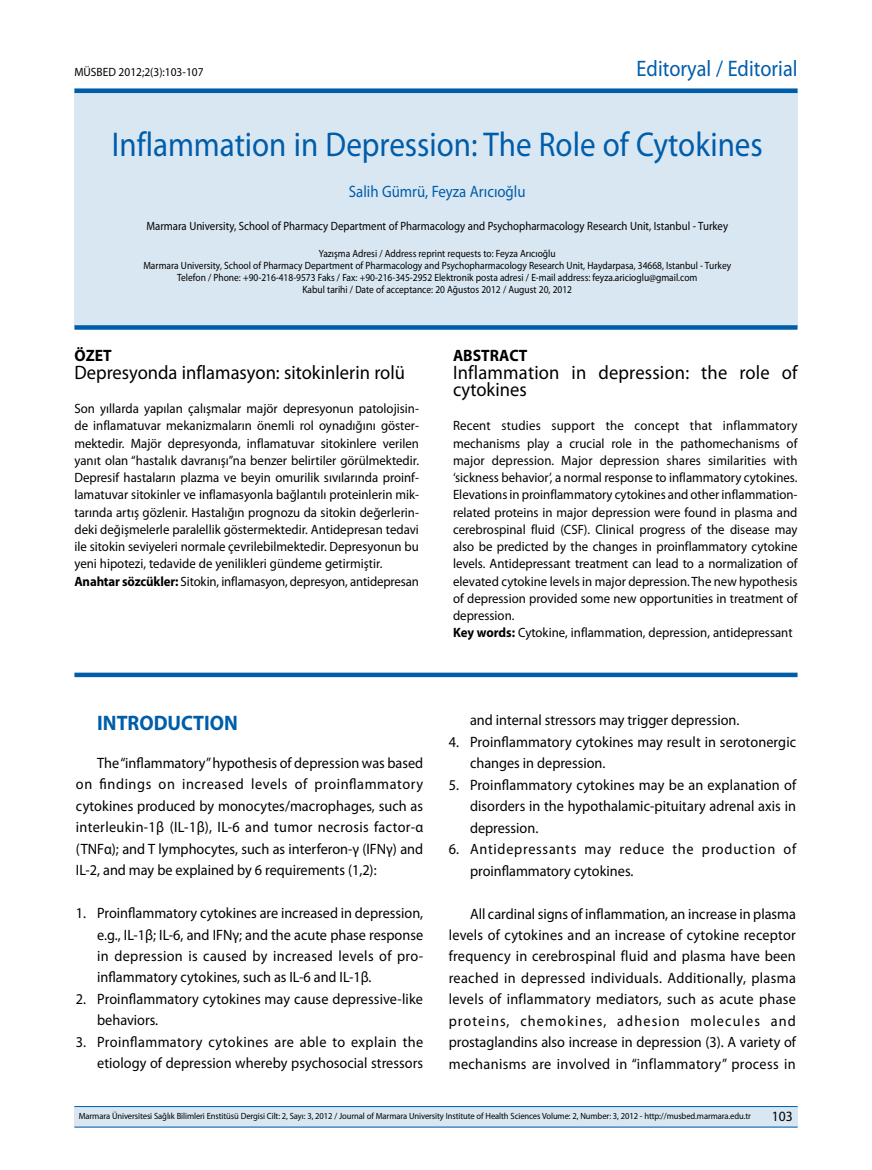
<style>
.page{position:relative;width:872px;height:1170px;background:#fff}
.page>*{position:absolute;margin:0;border:0;box-sizing:border-box;transform-origin:0 0}
.t1{font:34.5px "Myriad Pro";color:#005daa;scale:.9 1}
.t2{font:22.5px "Myriad Pro";color:#005daa;scale:.9 1}
.t3{font:700 21px "Myriad Pro";color:#005daa;scale:.95 1}
.t4{font:19.5px/17.2px "Myriad Pro";color:#000;scale:.95 1}
.t5{font:16.5px "Myriad Pro";color:#005daa;scale:.9 1}
.t6{font:700 16.5px "Myriad Pro";color:#000;scale:.95 1}
.t7{font:15px/21.5px "Myriad Pro";letter-spacing:.005em;color:#000;text-align:justify;scale:.95 1}
.t8{font:15px/21.5px "Myriad Pro";letter-spacing:.05em;color:#000;scale:.95 1}
.t9{font:14.25px "Myriad Pro";color:#000;scale:.95 1}
.t10{font:13.5px/17.2px "Myriad Pro";color:#000;scale:.95 1}
.t11{font:12px "Myriad Pro";color:#000;scale:.9 1}
.t12{font:12px "Myriad Pro";color:#000;scale:.95 1}
.t13{font:10.5px/12px "Myriad Pro";color:#000;text-align:center;scale:.9 1}
.t14{font:9px "Myriad Pro";letter-spacing:-.01em;color:#000;scale:.95 1}
.s1{font-weight:700}
</style>
<div class="page">
<div style="left:74px;top:1106px;width:723px;height:21px;background:#d9e7f2"></div>
<hr style="left:74px;top:1126px;width:723px;height:1px;background:#005daa">
<hr style="left:74px;top:1106px;width:723px;height:1px;background:#005daa">
<div style="left:74px;top:88px;width:723px;height:239px;background:#d9e7f2"></div>
<div style="left:74px;top:325px;width:723px;height:5px;background:#005daa"></div>
<div style="left:74px;top:672px;width:723px;height:5px;background:#005daa"></div>
<div style="left:74px;top:88px;width:723px;height:5px;background:#005daa"></div>
<p class="t12" style="left:74px;top:65px;width:137px">MÜSBED 2012;2(3):103-107</p>
<h2 class="t2" style="left:636px;top:55px;width:180px">Editoryal / Editorial</h2>
<h1 class="t1" style="left:112px;top:123px;width:725px">Inflammation in Depression: The Role of Cytokines</h1>
<p class="t5" style="left:349px;top:181px;width:198px">Salih Gümrü, Feyza Arıcıoğlu</p>
<p class="t11" style="left:146px;top:218px;width:648px">Marmara University, School of Pharmacy Department of Pharmacology and Psychopharmacology Research Unit, Istanbul - Turkey</p>
<p class="t13" style="left:143px;top:247px;width:654px">Yazışma Adresi / Address reprint requests to: Feyza Arıcıoğlu<br>Marmara University, School of Pharmacy Department of Pharmacology and Psychopharmacology Research Unit, Haydarpasa, 34668, Istanbul - Turkey Telefon / Phone: +90-216-418-9573 Faks / Fax: +90-216-345-2952 Elektronik posta adresi / E-mail address: feyza.aricioglu@gmail.com<br>Kabul tarihi / Date of acceptance: 20 Ağustos 2012 / August 20, 2012</p>
<p class="t6" style="left:74px;top:345px;width:41px">ÖZET</p>
<h3 class="t4" style="left:74px;top:363px;width:349px">Depresyonda inflamasyon: sitokinlerin rolü</h3>
<p class="t10" style="left:74px;top:399px;width:364px">Son yıllarda yapılan çalışmalar majör depresyonun patolojisin&shy;de inflamatuvar mekanizmaların önemli rol oynadığını göster&shy;mektedir. Majör depresyonda, inflamatuvar sitokinlere verilen yanıt olan “hastalık davranışı”na benzer belirtiler görülmektedir.<br>Depresif hastaların plazma ve beyin omurilik sıvılarında proinf&shy;lamatuvar sitokinler ve inflamasyonla bağlantılı proteinlerin mik&shy;tarında artış gözlenir. Hastalığın prognozu da sitokin değerlerin&shy;deki değişmelerle paralellik göstermektedir. Antidepresan tedavi ile sitokin seviyeleri normale çevrilebilmektedir. Depresyonun bu yeni hipotezi, tedavide de yenilikleri gündeme getirmiştir.<br><span class="s1">Anahtar sözcükler:</span> Sitokin, inflamasyon, depresyon, antidepresan</p>
<p class="t6" style="left:453px;top:345px;width:80px">ABSTRACT</p>
<h3 class="t4" style="left:453px;top:363px;width:364px">Inflammation in depression: the role of cytokines</h3>
<p class="t10" style="left:453px;top:417px;width:364px">Recent studies support the concept that inflammatory mechanisms play a crucial role in the pathomechanisms of major depression. Major depression shares similarities with ‘sickness behavior’, a normal response to inflammatory cytokines.<br>Elevations in proinflammatory cytokines and other inflammation&shy;related proteins in major depression were found in plasma and cerebrospinal fluid (CSF). Clinical progress of the disease may also be predicted by the changes in proinflammatory cytokine levels. Antidepressant treatment can lead to a normalization of elevated cytokine levels in major depression. The new hypothesis of depression provided some new opportunities in treatment of depression.<br><span class="s1">Key words:</span> Cytokine, inflammation, depression, antidepressant</p>
<h3 class="t3" style="left:97px;top:709px;width:150px">INTRODUCTION</h3>
<p class="t7" style="left:76px;top:751px;width:367px;text-indent:21px">The “inflammatory” hypothesis of depression was based on findings on increased levels of proinflammatory cytokines produced by monocytes/macrophages, such as interleukin-1β (IL-1β), IL-6 and tumor necrosis factor-α (TNFα); and T lymphocytes, such as interferon-γ (IFNγ) and IL-2, and may be explained by 6 requirements (1,2):</p>
<p class="t7" style="left:97px;top:902px;width:345px;text-indent:-21px">1. Proinflammatory cytokines are increased in depression, e.g., IL-1β; IL-6, and IFNγ; and the acute phase response in depression is caused by increased levels of pro&shy;inflammatory cytokines, such as IL-6 and IL-1β.</p>
<p class="t7" style="left:97px;top:987px;width:344px;text-indent:-21px">2. Proinflammatory cytokines may cause depressive-like behaviors.</p>
<p class="t7" style="left:76px;top:1030px;width:367px;text-align:right">3. Proinflammatory cytokines are able to explain the etiology of depression whereby psychosocial stressors</p>
<p class="t7" style="left:470px;top:709px;width:285px">and internal stressors may trigger depression.</p>
<p class="t7" style="left:470px;top:730px;width:345px;text-indent:-21px">4. Proinflammatory cytokines may result in serotonergic changes in depression.</p>
<p class="t7" style="left:470px;top:773px;width:345px;text-indent:-21px">5. Proinflammatory cytokines may be an explanation of disorders in the hypothalamic-pituitary adrenal axis in depression.</p>
<p class="t8" style="left:470px;top:838px;width:345px;text-indent:-21px">6. Antidepressants may reduce the production of proinflammatory cytokines.</p>
<p class="t7" style="left:449px;top:902px;width:367px;text-indent:21px">All cardinal signs of inflammation, an increase in plasma levels of cytokines and an increase of cytokine receptor frequency in cerebrospinal fluid and plasma have been reached in depressed individuals. Additionally, plasma levels of inflammatory mediators, such as acute phase proteins, chemokines, adhesion molecules and prostaglandins also increase in depression (3). A variety of mechanisms are involved in “inflammatory” process in</p>
<p class="t14" style="left:79px;top:1110px;width:709px">Marmara Üniversitesi Sağlık Bilimleri Enstitüsü Dergisi Cilt: 2, Sayı: 3, 2012 / Journal of Marmara University Institute of Health Sciences Volume: 2, Number: 3, 2012 - http://musbed.marmara.edu.tr</p>
<p class="t9" style="left:772px;top:1107px;width:23px">103</p>
</div>
